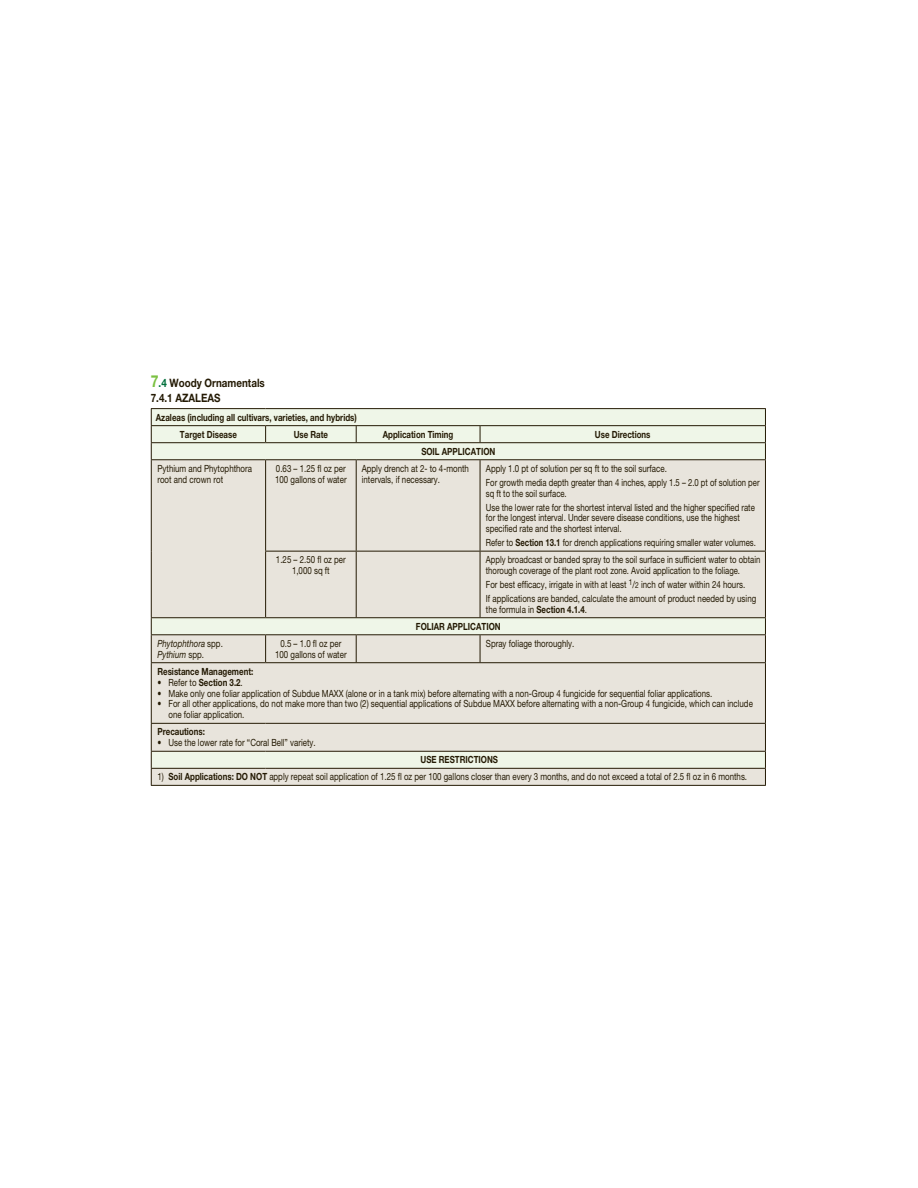
<style>
.page{position:relative;width:918px;height:1188px;background:#fff}
.page>*{position:absolute;margin:0;border:0;box-sizing:border-box;transform-origin:0 0}
.t1{font:700 11.55px/14.9px "Helvetica Neue LT Pro";color:#241a04;scale:.85 1}
.t2{font:9.9px/10.6px "Helvetica Neue LT Pro";color:#241a04;scale:.8 1}
.t3{font:9.9px/14.1px "Helvetica Neue LT Pro";color:#241a04;scale:.78 1}
.t4{font:700 9.9px/17.1px "Helvetica Neue LT Pro";color:#241a04;scale:.8 1}
.t5{font:9.9px/10.6px "Helvetica Neue LT Pro";color:#241a04;scale:.79 1}
.t6{font:italic 9.9px/10.9px "Helvetica Neue LT Pro";color:#241a04;scale:.8 1}
.s1{font-size:16.5px;color:#7bc142}
.s2{color:#00703c}
.s3{font-weight:700}
.s4{font-size:8.25px}
.s5{font-weight:400}
.s6{font-style:normal}
</style>
<div class="page">
<div style="left:152px;top:409px;width:613px;height:50px;background:#eff6e8"></div>
<svg style="left:152px;top:460px;width:613px;height:325px;background:#e7e4db"></svg>
<hr style="left:151px;top:408px;width:115px;height:1px;background:#241a04">
<hr style="left:266px;top:408px;width:500px;height:1px;background:#241a04">
<hr style="left:151px;top:425px;width:115px;height:1px;background:#241a04">
<svg style="left:265px;top:426px;width:1px;height:16px"></svg>
<svg style="left:356px;top:426px;width:1px;height:16px"></svg>
<hr style="left:480px;top:425px;width:286px;height:1px;background:#241a04">
<svg style="left:480px;top:426px;width:1px;height:16px"></svg>
<hr style="left:151px;top:442px;width:115px;height:1px;background:#241a04">
<svg style="left:151px;top:409px;width:1px;height:50px"></svg>
<hr style="left:266px;top:442px;width:500px;height:1px;background:#241a04">
<svg style="left:765px;top:409px;width:1px;height:50px"></svg>
<hr style="left:151px;top:459px;width:115px;height:1px;background:#241a04">
<hr style="left:151px;top:460px;width:1px;height:91px;background:#241a04">
<hr style="left:266px;top:459px;width:90px;height:1px;background:#241a04">
<hr style="left:265px;top:460px;width:1px;height:91px;background:#241a04">
<hr style="left:356px;top:459px;width:124px;height:1px;background:#241a04">
<hr style="left:356px;top:460px;width:1px;height:91px;background:#241a04">
<hr style="left:480px;top:459px;width:286px;height:1px;background:#241a04">
<hr style="left:480px;top:460px;width:1px;height:91px;background:#241a04">
<hr style="left:765px;top:460px;width:1px;height:91px;background:#241a04">
<hr style="left:151px;top:551px;width:1px;height:66px;background:#241a04">
<hr style="left:265px;top:551px;width:91px;height:1px;background:#241a04">
<hr style="left:265px;top:552px;width:1px;height:65px;background:#241a04">
<hr style="left:356px;top:551px;width:124px;height:1px;background:#241a04">
<hr style="left:356px;top:552px;width:1px;height:65px;background:#241a04">
<hr style="left:480px;top:551px;width:286px;height:1px;background:#241a04">
<hr style="left:480px;top:552px;width:1px;height:65px;background:#241a04">
<hr style="left:765px;top:552px;width:1px;height:65px;background:#241a04">
<hr style="left:151px;top:617px;width:115px;height:1px;background:#241a04">
<hr style="left:266px;top:617px;width:500px;height:1px;background:#241a04">
<hr style="left:151px;top:634px;width:115px;height:1px;background:#241a04">
<svg style="left:151px;top:618px;width:1px;height:44px"></svg>
<hr style="left:266px;top:634px;width:90px;height:1px;background:#241a04">
<svg style="left:265px;top:635px;width:1px;height:27px"></svg>
<hr style="left:356px;top:634px;width:124px;height:1px;background:#241a04">
<svg style="left:356px;top:635px;width:1px;height:27px"></svg>
<hr style="left:480px;top:634px;width:286px;height:1px;background:#241a04">
<svg style="left:480px;top:635px;width:1px;height:27px"></svg>
<svg style="left:765px;top:618px;width:1px;height:44px"></svg>
<hr style="left:151px;top:662px;width:115px;height:1px;background:#241a04">
<hr style="left:151px;top:663px;width:1px;height:60px;background:#241a04">
<hr style="left:266px;top:662px;width:500px;height:1px;background:#241a04">
<hr style="left:765px;top:663px;width:1px;height:60px;background:#241a04">
<hr style="left:151px;top:723px;width:115px;height:1px;background:#241a04">
<hr style="left:266px;top:723px;width:500px;height:1px;background:#241a04">
<hr style="left:151px;top:751px;width:115px;height:1px;background:#241a04">
<hr style="left:266px;top:751px;width:500px;height:1px;background:#241a04">
<hr style="left:151px;top:768px;width:115px;height:1px;background:#241a04">
<svg style="left:151px;top:724px;width:1px;height:61px"></svg>
<hr style="left:266px;top:768px;width:500px;height:1px;background:#241a04">
<svg style="left:765px;top:724px;width:1px;height:61px"></svg>
<hr style="left:151px;top:785px;width:615px;height:1px;background:#241a04">
<hr style="left:266px;top:425px;width:214px;height:1px;background:#241a04">
<p class="t1" style="left:151px;top:376px;width:136px"><span class="s1">7</span><span class="s2">.4</span> Woody Ornamentals<br>7.4.1 AZALEAS</p>
<p class="t4" style="left:180px;top:409px;width:223px;text-indent:-24px">Azaleas (including all cultivars, varieties, and hybrids)<br>Target Disease</p>
<p class="t4" style="left:294px;top:426px;width:45px">Use Rate</p>
<p class="t4" style="left:383px;top:426px;width:90px">Application Timing</p>
<p class="t4" style="left:595px;top:426px;width:71px">Use Directions</p>
<p class="t4" style="left:421px;top:444px;width:94px">SOIL APPLICATION</p>
<p class="t2" style="left:157px;top:464px;width:120px">Pythium and Phytophthora root and crown rot</p>
<p class="t2" style="left:275px;top:464px;width:91px">0.63 – 1.25 fl oz per<br>100 gallons of water</p>
<p class="t2" style="left:362px;top:464px;width:136px">Apply drench at 2- to 4-month intervals, if necessary.</p>
<p class="t2" style="left:486px;top:462px;width:344px;line-height:14.1px">Apply 1.0 pt of solution per sq ft to the soil surface.<br>For growth media depth greater than 4 inches, apply 1.5 – 2.0 pt of solution per</p>
<p class="t3" style="left:486px;top:487px;width:347px">sq ft to the soil surface.<br>Use the lower rate for the shortest interval listed and the higher specified rate</p>
<p class="t5" style="left:486px;top:513px;width:323px">for the longest interval. Under severe disease conditions, use the highest specified rate and the shortest interval.</p>
<p class="t3" style="left:486px;top:536px;width:348px">Refer to <span class="s3">Section 13.1</span> for drench applications requiring smaller water volumes.</p>
<p class="t2" style="left:276px;top:555px;width:89px;text-align:center">1.25 – 2.50 fl oz per<br>1,000 sq ft</p>
<p class="t3" style="left:486px;top:555px;width:354px;line-height:10.6px">Apply broadcast or banded spray to the soil surface in sufficient water to obtain thorough coverage of the plant root zone. Avoid application to the foliage.</p>
<p class="t2" style="left:486px;top:578px;width:340px;line-height:14.1px">For best efficacy, irrigate in with at least <sup>1</sup>/<span class="s4">2</span> inch of water within 24 hours.<br>If applications are banded, calculate the amount of product needed by using</p>
<p class="t4" style="left:416px;top:602px;width:215px;text-indent:70px"><span class="s5">the formula in</span> Section 4.1.4<span class="s5">.<br></span>FOLIAR APPLICATION</p>
<p class="t6" style="left:157px;top:639px;width:83px">Phytophthora <span class="s6">spp.<br></span>Pythium <span class="s6">spp.</span></p>
<p class="t2" style="left:275px;top:639px;width:91px;text-align:center">0.5 – 1.0 fl oz per<br>100 gallons of water</p>
<p class="t2" style="left:486px;top:639px;width:112px">Spray foliage thoroughly.</p>
<p class="t4" style="left:157px;top:664px;width:121px">Resistance Management:</p>
<p class="t4" style="left:157px;top:674px;width:108px"><span class="s5">• Refer to</span> Section 3.2<span class="s5">.</span></p>
<p class="t2" style="left:157px;top:689px;width:695px">• Make only one foliar application of Subdue MAXX (alone or in a tank mix) before alternating with a non-Group 4 fungicide for sequential foliar applications.</p>
<p class="t2" style="left:168px;top:699px;width:732px;text-indent:-11px">• For all other applications, do not make more than two (2) sequential applications of Subdue MAXX before alternating with a non-Group 4 fungicide, which can include one foliar application.</p>
<p class="t4" style="left:157px;top:724px;width:61px">Precautions:</p>
<p class="t2" style="left:157px;top:738px;width:199px">• Use the lower rate for “Coral Bell” variety.</p>
<p class="t4" style="left:421px;top:752px;width:98px">USE RESTRICTIONS</p>
<p class="t2" style="left:157px;top:772px;width:739px">1) <span class="s3">Soil Applications: DO NOT</span> apply repeat soil application of 1.25 fl oz per 100 gallons closer than every 3 months, and do not exceed a total of 2.5 fl oz in 6 months.</p>
</div>
